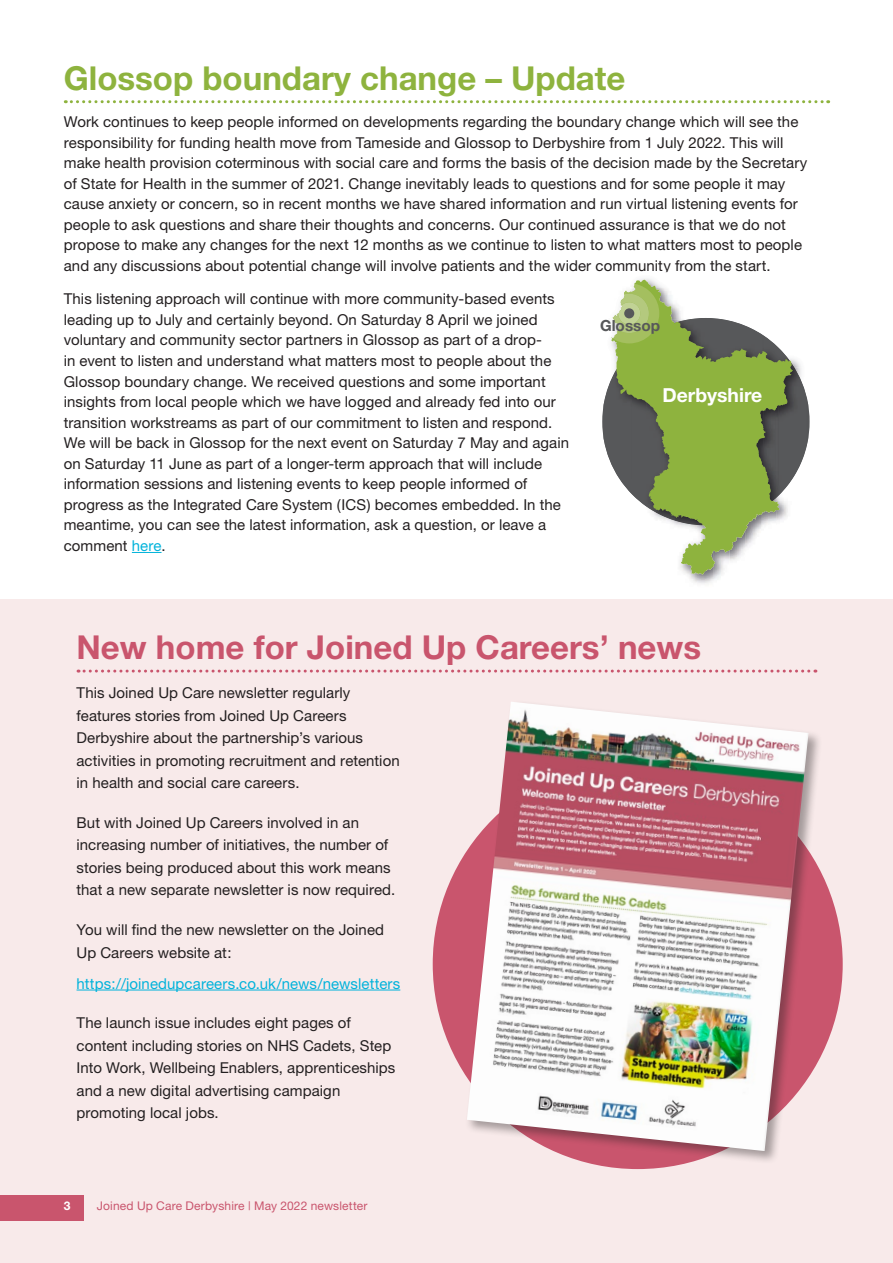
<style>
.page{position:relative;width:893px;height:1263px;background:#fff}
.page>*{position:absolute;margin:0;border:0;box-sizing:border-box;transform-origin:0 0}
.H2_underline{font:700 33px "Helvetica Neue";color:#c9556d}
.H2_underline-2{font:700 33px "Helvetica Neue";color:#8eb33e}
.t1{font:700 19.35px "Helvetica Neue";color:#fff}
.t2{font:700 15.3px "Helvetica Neue";color:#57585a}
.t3{font:15px/20.5px "Helvetica Neue";letter-spacing:.005em;color:#231f20}
.t4{font:15px "Helvetica Neue";letter-spacing:.005em;color:#02b3db}
.t5{font:12px "Helvetica Neue";letter-spacing:.01em;color:#c9556d}
.t6{font:700 12px "Helvetica Neue";color:#fff}
.s1{color:#02b3db}
</style>
<div class="page">
<div style="left:0;top:600px;width:893px;height:663px;background:#f8eaea"></div>
<svg style="left:65px;top:100px;width:764px;height:3px"></svg>
<hr style="left:132px;top:552px;width:30px;height:1px;background:#02b3db">
<svg style="left:78px;top:669px;width:738px;height:3px"></svg>
<hr style="left:77px;top:990px;width:323px;height:1px;background:#02b3db">
<div style="left:0;top:1194px;width:83px;height:26px;background:#c9556d"></div>
<img style="left:639px;top:278px;width:13px;height:2px">
<img style="left:793px;top:359px;width:8px;height:8px">
<img style="left:794px;top:367px;width:14px;height:37px">
<img style="left:793px;top:439px;width:15px;height:39px">
<img style="left:687px;top:574px;width:27px;height:10px">
<img style="left:604px;top:380px;width:7px;height:83px">
<svg style="left:611px;top:280px;width:182px;height:294px"></svg>
<img style="left:611px;top:283px;width:25px;height:1px">
<svg style="left:611px;top:284px;width:48px;height:59px"></svg>
<div style="left:624px;top:308px;width:10px;height:10px;background:#57585a;border-radius:50%"></div>
<div style="left:433px;top:759px;width:410px;height:410px;background:#c9556d;border-radius:50%"></div>
<div style="left:465px;top:700px;width:357px;height:465px;background:#231f20;opacity:.4"></div>
<img style="left:467px;top:702px;width:341px;height:449px">
<h1 class="H2_underline-2" style="left:64px;top:57px;width:563px">Glossop boundary change – Update</h1>
<p class="t3" style="left:64px;top:111px;width:745px">Work continues to keep people informed on developments regarding the boundary change which will see the responsibility for funding health move from Tameside and Glossop to Derbyshire from 1 July 2022. This will make health provision coterminous with social care and forms the basis of the decision made by the Secretary of State for Health in the summer of 2021. Change inevitably leads to questions and for some people it may cause anxiety or concern, so in recent months we have shared information and run virtual listening events for people to ask questions and share their thoughts and concerns. Our continued assurance is that we do not propose to make any changes for the next 12 months as we continue to listen to what matters most to people and any discussions about potential change will involve patients and the wider community from the start.</p>
<p class="t3" style="left:64px;top:288px;width:507px">This listening approach will continue with more community-based events leading up to July and certainly beyond. On Saturday 8 April we joined voluntary and community sector partners in Glossop as part of a drop-<br>in event to listen and understand what matters most to people about the Glossop boundary change. We received questions and some important insights from local people which we have logged and already fed into our transition workstreams as part of our commitment to listen and respond.<br>We will be back in Glossop for the next event on Saturday 7 May and again on Saturday 11 June as part of a longer-term approach that will include information sessions and listening events to keep people informed of progress as the Integrated Care System (ICS) becomes embedded. In the meantime, you can see the latest information, ask a question, or leave a comment <span class="s1">here</span>.</p>
<p class="t2" style="left:600px;top:316px;width:62px">Glossop</p>
<p class="t1" style="left:662px;top:383px;width:101px">Derbyshire</p>
<h1 class="H2_underline" style="left:77px;top:627px;width:626px">New home for Joined Up Careers’ news</h1>
<p class="t3" style="left:77px;top:682px;width:325px;line-height:22.5px">This Joined Up Care newsletter regularly features stories from Joined Up Careers Derbyshire about the partnership’s various activities in promoting recruitment and retention in health and social care careers.</p>
<p class="t3" style="left:77px;top:811px;width:320px;line-height:22.5px">But with Joined Up Careers involved in an increasing number of initiatives, the number of stories being produced about this work means that a new separate newsletter is now required.</p>
<p class="t3" style="left:77px;top:918px;width:309px;line-height:22.5px">You will find the new newsletter on the Joined<br>Up Careers website at:</p>
<p class="t4" style="left:77px;top:974px;width:325px">https://joinedupcareers.co.uk/news/newsletters</p>
<p class="t3" style="left:77px;top:1011px;width:320px;line-height:22.5px">The launch issue includes eight pages of content including stories on NHS Cadets, Step Into Work, Wellbeing Enablers, apprenticeships and a new digital advertising campaign promoting local jobs.</p>
<p class="t6" style="left:64px;top:1198px;width:8px">3</p>
<p class="t5" style="left:97px;top:1199px;width:272px">Joined Up Care Derbyshire | May 2022 newsletter</p>
</div>
